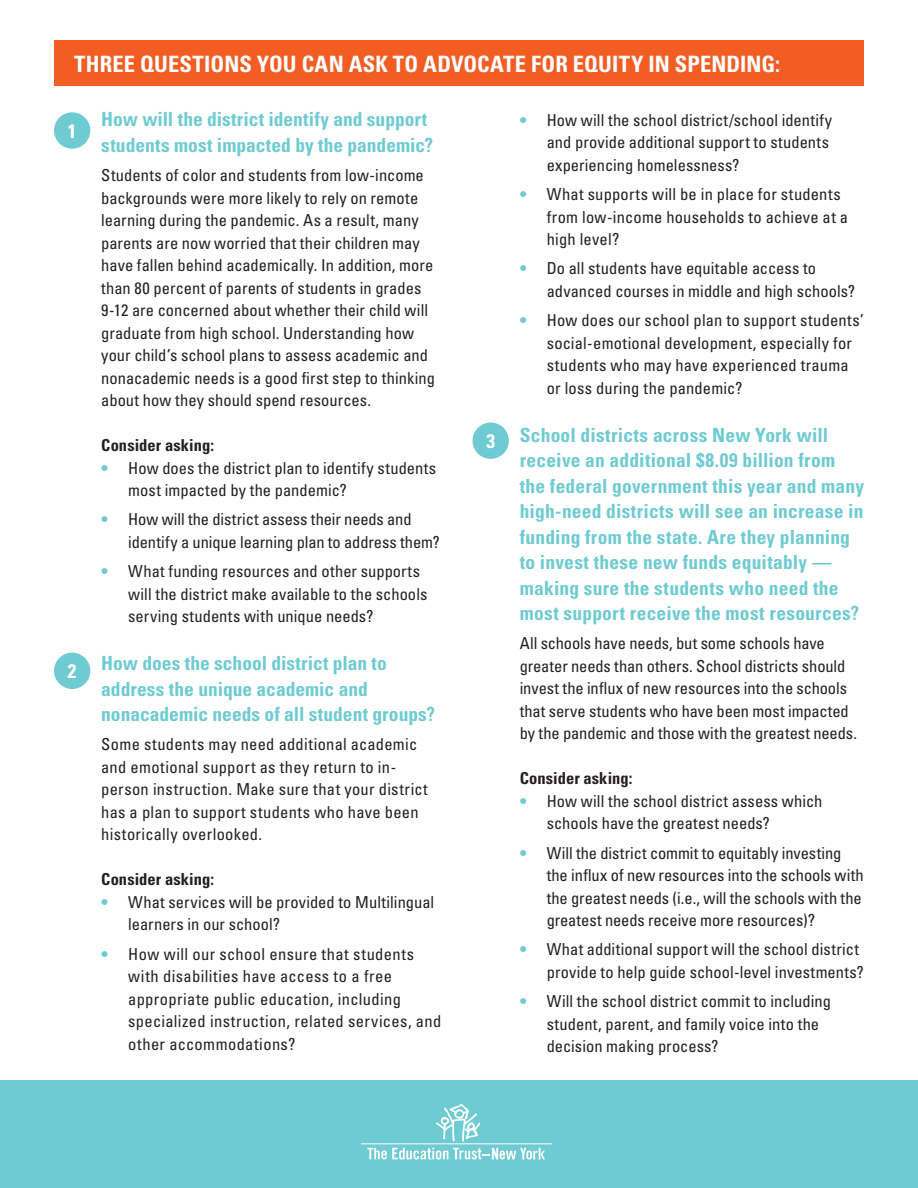
<style>
.page{position:relative;width:918px;height:1188px;background:#fff}
.page>*{position:absolute;margin:0;border:0;box-sizing:border-box;transform-origin:0 0}
.subheads_2{font:700 condensed 22.5px "Univers LT Std";letter-spacing:.005em;color:#fff}
.bold_blue_subheads{font:700 condensed 19.5px/25.5px "Univers LT Std";letter-spacing:.01em;color:#6fcbd2}
.t1{font:700 condensed 19.5px "Univers LT Std";color:#fff}
.t2{font:condensed 16.5px/22.5px "Univers";letter-spacing:.005em;color:#231f20}
.t3{font:condensed 16.5px/22.5px "Univers";letter-spacing:.025em;color:#231f20}
.t4{font:700 condensed 16.5px "Univers LT Std";letter-spacing:.005em;color:#231f20}
.s1{font-family:"Univers LT Std";font-weight:700;color:#6fcbd2}
</style>
<div class="page">
<div style="left:0;top:1080px;width:918px;height:108px;background:#6fcbd2"></div>
<div style="left:54px;top:653px;width:36px;height:36px;background:#6fcbd2;border-radius:50%"></div>
<div style="left:472px;top:423px;width:37px;height:36px;background:#6fcbd2;border-radius:50%"></div>
<div style="left:54px;top:40px;width:810px;height:46px;background:#f25d24"></div>
<div style="left:54px;top:112px;width:36px;height:37px;background:#6fcbd2;border-radius:50%"></div>
<svg style="left:436px;top:1104px;width:44px;height:38px"></svg>
<hr style="left:361px;top:1144px;width:191px;height:1px;background:#fff">
<svg style="left:367px;top:1148px;width:178px;height:12px"></svg>
<p class="subheads_2" style="left:74px;top:51px;width:707px">THREE QUESTIONS YOU CAN ASK TO ADVOCATE FOR EQUITY IN SPENDING:</p>
<p class="t1" style="left:68px;top:119px;width:10px">1</p>
<p class="t1" style="left:68px;top:659px;width:10px">2</p>
<p class="bold_blue_subheads" style="left:101px;top:107px;width:333px">How will the district identify and support students most impacted by the pandemic?</p>
<p class="t2" style="left:101px;top:164px;width:335px">Students of color and students from low-income backgrounds were more likely to rely on remote learning during the pandemic. As a result, many parents are now worried that their children may have fallen behind academically. In addition, more than 80 percent of parents of students in grades 9-12 are concerned about whether their child will graduate from high school. Understanding how your child’s school plans to assess academic and nonacademic needs is a good first step to thinking about how they should spend resources.</p>
<p class="t4" style="left:101px;top:435px;width:114px">Consider asking:</p>
<p class="t2" style="left:128px;top:456px;width:309px;text-indent:-27px"><span class="s1">•</span> How does the district plan to identify students most impacted by the pandemic?</p>
<p class="t2" style="left:128px;top:508px;width:313px;text-indent:-27px"><span class="s1">•</span> How will the district assess their needs and identify a unique learning plan to address them?</p>
<p class="t2" style="left:128px;top:560px;width:301px;text-indent:-27px"><span class="s1">•</span> What funding resources and other supports will the district make available to the schools serving students with unique needs?</p>
<p class="bold_blue_subheads" style="left:101px;top:650px;width:335px">How does the school district plan to address the unique academic and nonacademic needs of all student groups?</p>
<p class="t2" style="left:101px;top:733px;width:328px">Some students may need additional academic and emotional support as they return to in&shy;person instruction. Make sure that your district has a plan to support students who have been historically overlooked.</p>
<p class="t4" style="left:101px;top:869px;width:114px">Consider asking:</p>
<p class="t2" style="left:128px;top:890px;width:307px;text-indent:-27px"><span class="s1">•</span> What services will be provided to Multilingual learners in our school?</p>
<p class="t3" style="left:128px;top:942px;width:315px;text-indent:-27px"><span class="s1">•</span> How will our school ensure that students with disabilities have access to a free appropriate public education, including specialized instruction, related services, and other accommodations?</p>
<p class="t1" style="left:486px;top:429px;width:10px">3</p>
<p class="t2" style="left:547px;top:108px;width:287px;text-indent:-27px"><span class="s1">•</span> How will the school district/school identify and provide additional support to students experiencing homelessness?</p>
<p class="t2" style="left:547px;top:182px;width:303px;text-indent:-27px"><span class="s1">•</span> What supports will be in place for students from low-income households to achieve at a high level?</p>
<p class="t2" style="left:547px;top:257px;width:310px;text-indent:-27px"><span class="s1">•</span> Do all students have equitable access to advanced courses in middle and high schools?</p>
<p class="t2" style="left:547px;top:308px;width:319px;text-indent:-27px"><span class="s1">•</span> How does our school plan to support students’ social-emotional development, especially for students who may have experienced trauma or loss during the pandemic?</p>
<p class="bold_blue_subheads" style="left:520px;top:422px;width:346px">School districts across New York will receive an additional $8.09 billion from the federal government this year and many high-need districts will see an increase in funding from the state. Are they planning to invest these new funds equitably — making sure the students who need the most support receive the most resources?</p>
<p class="t2" style="left:520px;top:632px;width:339px">All schools have needs, but some schools have greater needs than others. School districts should invest the influx of new resources into the schools that serve students who have been most impacted by the pandemic and those with the greatest needs.</p>
<p class="t4" style="left:520px;top:768px;width:114px">Consider asking:</p>
<p class="t2" style="left:547px;top:789px;width:277px;text-indent:-27px"><span class="s1">•</span> How will the school district assess which schools have the greatest needs?</p>
<p class="t2" style="left:547px;top:841px;width:319px;text-indent:-27px"><span class="s1">•</span> Will the district commit to equitably investing the influx of new resources into the schools with the greatest needs (i.e., will the schools with the greatest needs receive more resources)?</p>
<p class="t2" style="left:547px;top:938px;width:319px;text-indent:-27px"><span class="s1">•</span> What additional support will the school district provide to help guide school-level investments?</p>
<p class="t2" style="left:547px;top:989px;width:286px;text-indent:-27px"><span class="s1">•</span> Will the school district commit to including student, parent, and family voice into the decision making process?</p>
</div>
